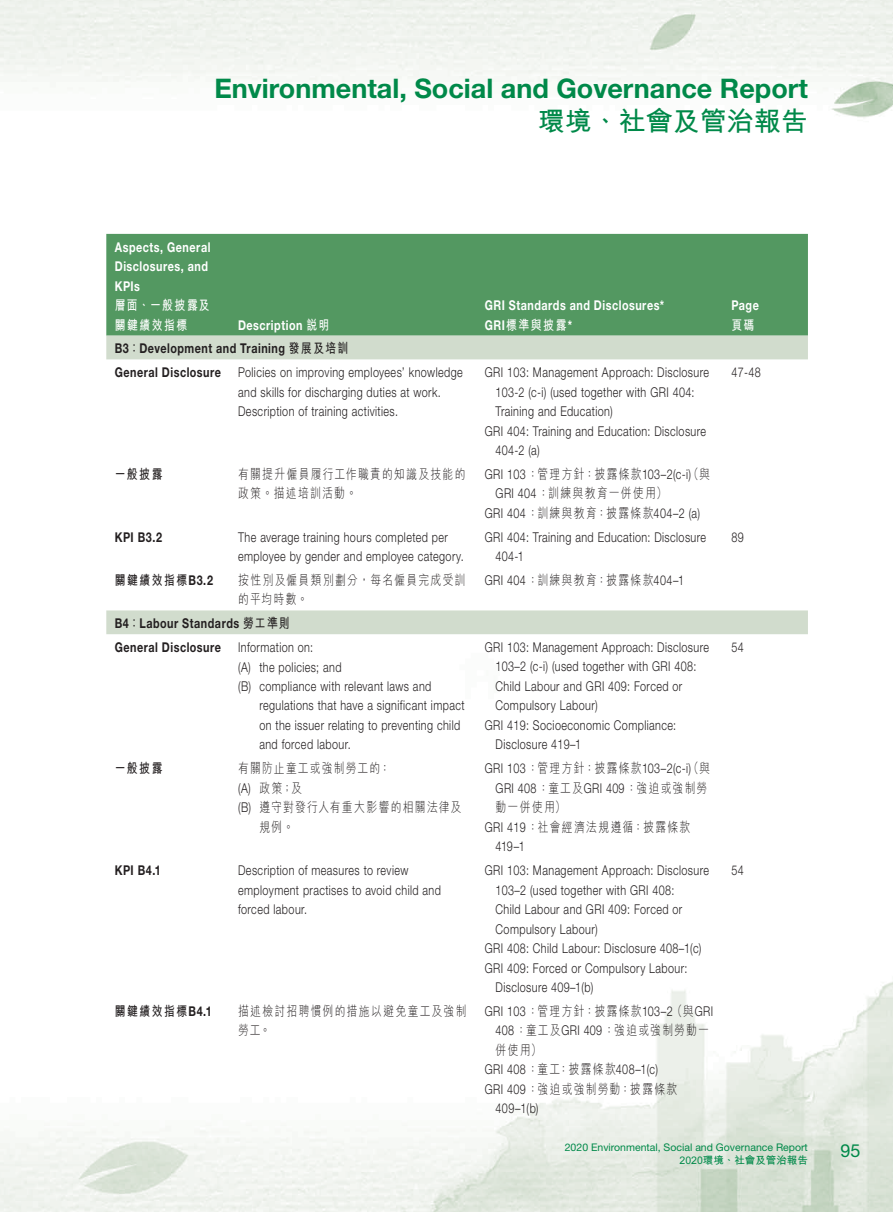
<style>
.page{position:relative;width:893px;height:1212px;background:#fff}
.page>*{position:absolute;margin:0;border:0;box-sizing:border-box;transform-origin:0 0}
.t1{font:700 27px "Helvetica Neue LT Std";color:#008949}
.t2{font:27px "M Hei HK Bold E Ten B5 H";color:#008949}
.t3{font:18px "Helvetica Neue LT Std";color:#008949}
.t4{font:300 13.5px/19.5px "Helvetica Neue LT Std";letter-spacing:.04em;color:#231f20;scale:.8 1}
.t5{font:13.5px/19.5px "M Hei HK Light E Ten B5 H";letter-spacing:.115em;color:#231f20;scale:.8 1}
.t6{font:700 13.5px/23.7px "Helvetica Neue LT Std";letter-spacing:.045em;color:#231f20;scale:.8 1}
.t7{font:700 13.5px/19.5px "Helvetica Neue LT Std";letter-spacing:.05em;color:#fff;scale:.8 1}
.t8{font:13.5px "M Hei HK Bold E Ten B5 H";letter-spacing:.135em;color:#231f20;scale:.8 1}
.t9{font:13.5px/19.5px "M Hei HK Bold E Ten B5 H";letter-spacing:.135em;color:#fff;scale:.8 1}
.t10{font:10.5px "Helvetica Neue LT Std";color:#008949}
.t11{font:10.5px "M Hei HK Bold E Ten B5 H";color:#008949}
.s1{font-family:"M Hei HK Bold E Ten B5 H";font-weight:400}
.s2{font-family:"Helvetica Neue LT Std";font-weight:700}
.s3{font-family:"M Hei HK Light E Ten B5 H";font-weight:400}
.s4{font-family:"Helvetica Neue LT Std";font-weight:300}
</style>
<div class="page">
<img style="left:0;top:0;width:893px;height:1212px">
<div style="left:106px;top:234px;width:702px;height:102px;background:#539861"></div>
<svg style="left:106px;top:336px;width:702px;height:298px"></svg>
<h1 class="t1" style="left:214px;top:78px;width:595px">Environmental, Social and Governance Report</h1>
<h1 class="t2" style="left:538px;top:111px;width:271px">環境、社會及管治報告</h1>
<p class="t7" style="left:115px;top:239px;width:121px">Aspects, General<br>Disclosures, and<br>KPIs</p>
<p class="t9" style="left:115px;top:297px;width:120px">層面、一般披露及關鍵績效指標</p>
<p class="t7" style="left:238px;top:317px;width:115px">Description <span class="s1">說明</span></p>
<p class="t7" style="left:485px;top:297px;width:226px">GRI Standards and Disclosures*</p>
<p class="t9" style="left:485px;top:317px;width:111px"><span class="s2">GRI</span>標準與披露<span class="s2">*</span></p>
<p class="t6" style="left:115px;top:338px;width:293px">B3<span class="s1">：</span>Development and Training <span class="s1">發展及培訓<br></span>General Disclosure</p>
<p class="t4" style="left:238px;top:364px;width:282px">Policies on improving employees’ knowledge and skills for discharging duties at work.<br>Description of training activities.</p>
<p class="t4" style="left:485px;top:364px;width:282px">GRI 103: Management Approach: Disclosure</p>
<p class="t4" style="left:496px;top:384px;width:250px">103-2 (c-i) (used together with GRI 404:</p>
<p class="t4" style="left:496px;top:403px;width:148px">Training and Education)</p>
<p class="t4" style="left:485px;top:423px;width:278px">GRI 404: Training and Education: Disclosure</p>
<p class="t4" style="left:496px;top:442px;width:57px">404-2 (a)</p>
<p class="t8" style="left:115px;top:469px;width:61px">一般披露</p>
<p class="t5" style="left:238px;top:466px;width:286px">有關提升僱員履行工作職責的知識及技能的政策。描述培訓活動。</p>
<p class="t4" style="left:485px;top:466px;width:283px">GRI 103<span class="s3">：管理方針：披露條款</span>103–2(c-i)<span class="s3">（與</span></p>
<p class="t5" style="left:496px;top:485px;width:216px"><span class="s4">GRI 404</span>：訓練與教育一併使用）</p>
<p class="t4" style="left:485px;top:505px;width:270px">GRI 404<span class="s3">：訓練與教育：披露條款</span>404–2 (a)</p>
<p class="t7" style="left:731px;top:297px;width:36px">Page</p>
<p class="t9" style="left:731px;top:317px;width:30px">頁碼</p>
<p class="t4" style="left:731px;top:364px;width:38px">47-48</p>
<p class="t6" style="left:115px;top:527px;width:61px">KPI B3.2</p>
<p class="t4" style="left:238px;top:529px;width:284px">The average training hours completed per employee by gender and employee category.</p>
<p class="t4" style="left:496px;top:529px;width:265px;text-indent:-11px">GRI 404: Training and Education: Disclosure<br>404-1</p>
<p class="t4" style="left:731px;top:529px;width:17px">89</p>
<p class="t8" style="left:115px;top:575px;width:124px">關鍵績效指標<span class="s2">B3.2</span></p>
<p class="t5" style="left:238px;top:572px;width:286px">按性別及僱員類別劃分，每名僱員完成受訓的平均時數。</p>
<p class="t4" style="left:485px;top:572px;width:251px">GRI 404<span class="s3">：訓練與教育：披露條款</span>404–1</p>
<p class="t6" style="left:115px;top:613px;width:220px">B4<span class="s1">：</span>Labour Standards <span class="s1">勞工準則<br></span>General Disclosure</p>
<p class="t4" style="left:485px;top:639px;width:282px">GRI 103: Management Approach: Disclosure</p>
<p class="t4" style="left:496px;top:658px;width:252px">103–2 (c-i) (used together with GRI 408:</p>
<p class="t4" style="left:496px;top:678px;width:235px">Child Labour and GRI 409: Forced or</p>
<p class="t4" style="left:496px;top:697px;width:129px">Compulsory Labour)</p>
<p class="t4" style="left:485px;top:717px;width:241px">GRI 419: Socioeconomic Compliance:</p>
<p class="t4" style="left:496px;top:736px;width:109px">Disclosure 419–1</p>
<p class="t4" style="left:238px;top:639px;width:95px">Information on:</p>
<p class="t4" style="left:238px;top:658px;width:131px">(A) the policies; and</p>
<p class="t4" style="left:238px;top:678px;width:243px">(B) compliance with relevant laws and</p>
<p class="t4" style="left:259px;top:697px;width:258px">regulations that have a significant impact</p>
<p class="t4" style="left:259px;top:717px;width:253px">on the issuer relating to preventing child</p>
<p class="t4" style="left:259px;top:736px;width:116px">and forced labour.</p>
<p class="t4" style="left:731px;top:639px;width:17px">54</p>
<p class="t8" style="left:115px;top:763px;width:61px">一般披露</p>
<p class="t5" style="left:238px;top:760px;width:192px">有關防止童工或強制勞工的：</p>
<p class="t5" style="left:238px;top:780px;width:81px"><span class="s4">(A)</span> 政策；及</p>
<p class="t5" style="left:238px;top:799px;width:281px"><span class="s4">(B)</span> 遵守對發行人有重大影響的相關法律及</p>
<p class="t5" style="left:259px;top:819px;width:45px">規例。</p>
<p class="t4" style="left:485px;top:760px;width:283px;text-align:right">GRI 103<span class="s3">：管理方針：披露條款</span>103–2(c-i)<span class="s3">（與<br></span>GRI 408<span class="s3">：童工及</span>GRI 409<span class="s3">：強迫或強制勞</span></p>
<p class="t5" style="left:485px;top:799px;width:258px;text-indent:11px">動一併使用）<br><span class="s4">GRI 419</span>：社會經濟法規遵循：披露條款</p>
<p class="t4" style="left:496px;top:838px;width:38px">419–1</p>
<p class="t6" style="left:115px;top:860px;width:59px">KPI B4.1</p>
<p class="t4" style="left:238px;top:862px;width:255px">Description of measures to review employment practises to avoid child and forced labour.</p>
<p class="t4" style="left:485px;top:862px;width:282px">GRI 103: Management Approach: Disclosure</p>
<p class="t4" style="left:496px;top:881px;width:225px">103–2 (used together with GRI 408:</p>
<p class="t4" style="left:496px;top:901px;width:235px">Child Labour and GRI 409: Forced or</p>
<p class="t4" style="left:496px;top:920px;width:129px">Compulsory Labour)</p>
<p class="t4" style="left:485px;top:940px;width:272px">GRI 408: Child Labour: Disclosure 408–1(c)</p>
<p class="t4" style="left:485px;top:959px;width:255px">GRI 409: Forced or Compulsory Labour:</p>
<p class="t4" style="left:496px;top:979px;width:124px">Disclosure 409–1(b)</p>
<p class="t8" style="left:115px;top:1005px;width:123px">關鍵績效指標<span class="s2">B4.1</span></p>
<p class="t5" style="left:238px;top:1003px;width:287px">描述檢討招聘慣例的措施以避免童工及強制勞工。</p>
<p class="t4" style="left:485px;top:1003px;width:287px">GRI 103<span class="s3">：管理方針：披露條款</span>103–2<span class="s3">（與</span>GRI</p>
<p class="t5" style="left:496px;top:1022px;width:268px"><span class="s4">408</span>：童工及<span class="s4">GRI 409</span>：強迫或強制勞動一併使用）</p>
<p class="t4" style="left:485px;top:1061px;width:218px">GRI 408<span class="s3">：童工：披露條款</span>408–1(c)</p>
<p class="t5" style="left:485px;top:1081px;width:242px"><span class="s4">GRI 409</span>：強迫或強制勞動：披露條款</p>
<p class="t4" style="left:496px;top:1100px;width:55px">409–1(b)</p>
<p class="t4" style="left:731px;top:862px;width:17px">54</p>
<p class="t10" style="left:565px;top:1144px;width:245px">2020 Environmental, Social and Governance Report</p>
<p class="t11" style="left:680px;top:1156px;width:130px">2020環境、社會及管治報告</p>
<h2 class="t3" style="left:840px;top:1143px;width:22px">95</h2>
</div>
